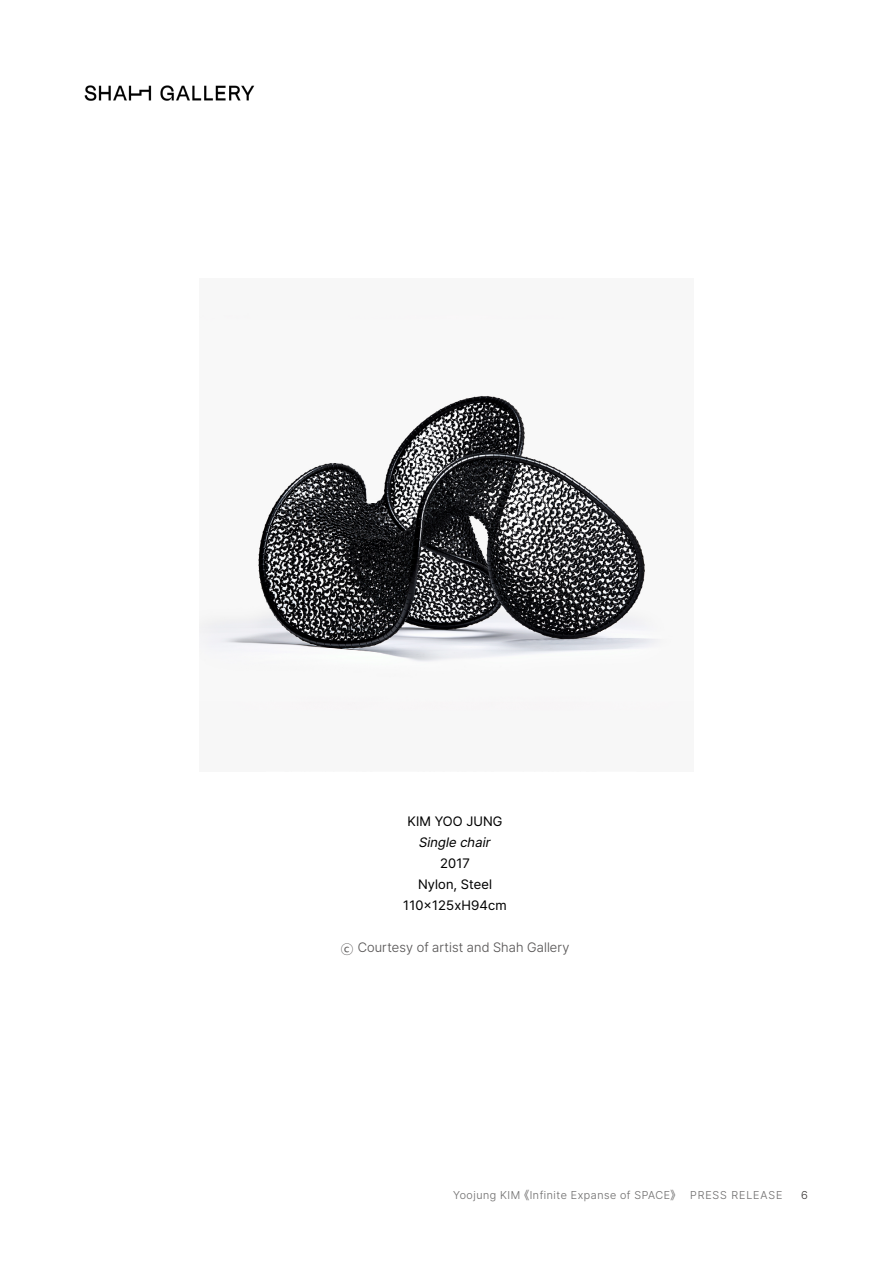
<style>
.page{position:relative;width:893px;height:1263px;background:#fff}
.page>*{position:absolute;margin:0;border:0;box-sizing:border-box;transform-origin:0 0}
.t1{font:13.5px/21px "Pretendard";letter-spacing:.01em;color:#000;text-align:center}
.t2{font:300 13.5px "Pretendard";letter-spacing:.01em;color:#595757}
.t3{font:italic 13.5px "Pretendard";color:#000}
.t4{font:300 11.25px "Pretendard";letter-spacing:.05em;color:#727171}
.t5{font:300 11.25px "Pretendard";letter-spacing:.08em;color:#727171}
.t6{font:300 11.25px "Pretendard";color:#3e3a39}
.s1{font-family:"Malgun Gothic";font-weight:400}
</style>
<div class="page">
<img style="left:84px;top:85px;width:171px;height:16px">
<img style="left:200px;top:395px;width:462px;height:314px">
<p class="t1" style="left:408px;top:811px;width:96px">KIM YOO JUNG</p>
<p class="t3" style="left:418px;top:833px;width:76px">Single chair</p>
<p class="t1" style="left:403px;top:853px;width:105px">2017<br>Nylon, Steel<br>110x125xH94cm</p>
<p class="t2" style="left:341px;top:938px;width:230px"><span class="s1">ⓒ</span> Courtesy of artist and Shah Gallery</p>
<p class="t4" style="left:453px;top:1187px;width:224px">Yoojung KIM 《Infinite Expanse of SPACE》</p>
<p class="t5" style="left:690px;top:1187px;width:94px">PRESS RELEASE</p>
<p class="t6" style="left:801px;top:1187px;width:8px">6</p>
</div>
